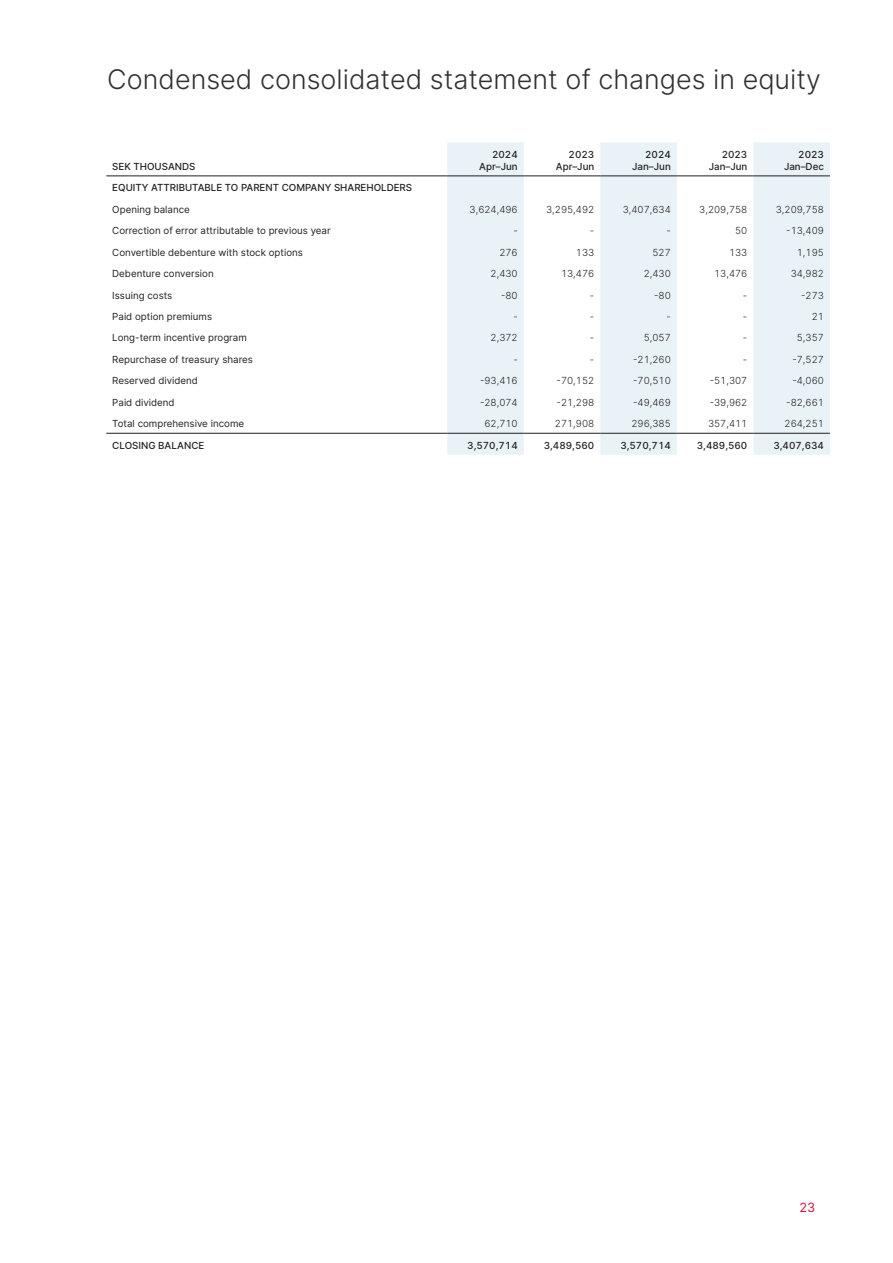
<style>
.page{position:relative;width:893px;height:1263px;background:#fff}
.page>*{position:absolute;margin:0;border:0;box-sizing:border-box;transform-origin:0 0}
.t1{font:300 27px "Inter";color:#313132}
.t2{font:12.75px "Inter";color:#d7123e}
.Siffror_normal{font:300 9.75px "Inter";color:#231f20}
.Table_Text_Left{font:9.75px "Inter";color:#231f20}
.Table_Inter_Regular_Right{font:500 9.75px/12px "Inter";color:#231f20;text-align:right}
.Table_Text_Left_fet{font:500 9.75px "Inter";color:#231f20}
</style>
<div class="page">
<svg style="left:447px;top:142px;width:383px;height:313px;fill:#e9f3f7"></svg>
<hr style="left:106px;top:176px;width:341px;height:1px;background:#231f20">
<hr style="left:447px;top:176px;width:77px;height:1px;background:#231f20">
<hr style="left:524px;top:176px;width:76px;height:1px;background:#231f20">
<hr style="left:600px;top:176px;width:77px;height:1px;background:#231f20">
<hr style="left:677px;top:176px;width:76px;height:1px;background:#231f20">
<hr style="left:753px;top:176px;width:77px;height:1px;background:#231f20">
<hr style="left:106px;top:433px;width:341px;height:1px;background:#231f20">
<hr style="left:447px;top:433px;width:77px;height:1px;background:#231f20">
<hr style="left:524px;top:433px;width:76px;height:1px;background:#231f20">
<hr style="left:600px;top:433px;width:77px;height:1px;background:#231f20">
<hr style="left:677px;top:433px;width:76px;height:1px;background:#231f20">
<hr style="left:753px;top:433px;width:77px;height:1px;background:#231f20">
<h2 class="t1" style="left:107px;top:60px;width:715px">Condensed consolidated statement of changes in equity</h2>
<p class="Table_Text_Left_fet" style="left:112px;top:159px;width:85px">SEK THOUSANDS</p>
<p class="Table_Inter_Regular_Right" style="left:479px;top:148px;width:40px">2024<br>Apr–Jun</p>
<p class="Table_Inter_Regular_Right" style="left:556px;top:148px;width:40px">2023<br>Apr–Jun</p>
<p class="Table_Inter_Regular_Right" style="left:632px;top:148px;width:40px">2024<br>Jan–Jun</p>
<p class="Table_Inter_Regular_Right" style="left:709px;top:148px;width:40px">2023<br>Jan–Jun</p>
<p class="Table_Inter_Regular_Right" style="left:784px;top:148px;width:41px">2023<br>Jan–Dec</p>
<p class="Table_Text_Left_fet" style="left:112px;top:181px;width:301px">EQUITY ATTRIBUTABLE TO PARENT COMPANY SHAREHOLDERS</p>
<p class="Table_Text_Left" style="left:112px;top:202px;width:79px">Opening balance</p>
<p class="Siffror_normal" style="left:470px;top:202px;width:50px">3,624,496</p>
<p class="Siffror_normal" style="left:546px;top:202px;width:50px">3,295,492</p>
<p class="Siffror_normal" style="left:623px;top:202px;width:50px">3,407,634</p>
<p class="Siffror_normal" style="left:699px;top:202px;width:50px">3,209,758</p>
<p class="Siffror_normal" style="left:776px;top:202px;width:50px">3,209,758</p>
<p class="Table_Text_Left" style="left:112px;top:224px;width:220px">Correction of error attributable to previous year</p>
<p class="Siffror_normal" style="left:513px;top:224px;width:6px">-</p>
<p class="Siffror_normal" style="left:590px;top:224px;width:6px">-</p>
<p class="Siffror_normal" style="left:666px;top:224px;width:6px">-</p>
<p class="Siffror_normal" style="left:735px;top:224px;width:14px">50</p>
<p class="Siffror_normal" style="left:786px;top:224px;width:39px">-13,409</p>
<p class="Table_Text_Left" style="left:112px;top:245px;width:192px">Convertible debenture with stock options</p>
<p class="Siffror_normal" style="left:499px;top:245px;width:20px">276</p>
<p class="Siffror_normal" style="left:576px;top:245px;width:20px">133</p>
<p class="Siffror_normal" style="left:652px;top:245px;width:20px">527</p>
<p class="Siffror_normal" style="left:729px;top:245px;width:20px">133</p>
<p class="Siffror_normal" style="left:797px;top:245px;width:29px">1,195</p>
<p class="Table_Text_Left" style="left:112px;top:266px;width:103px">Debenture conversion</p>
<p class="Siffror_normal" style="left:491px;top:267px;width:29px">2,430</p>
<p class="Siffror_normal" style="left:561px;top:267px;width:35px">13,476</p>
<p class="Siffror_normal" style="left:644px;top:267px;width:29px">2,430</p>
<p class="Siffror_normal" style="left:714px;top:267px;width:35px">13,476</p>
<p class="Siffror_normal" style="left:791px;top:267px;width:35px">34,982</p>
<p class="Table_Text_Left" style="left:112px;top:288px;width:62px">Issuing costs</p>
<p class="Siffror_normal" style="left:501px;top:288px;width:18px">-80</p>
<p class="Siffror_normal" style="left:590px;top:288px;width:6px">-</p>
<p class="Siffror_normal" style="left:654px;top:288px;width:18px">-80</p>
<p class="Siffror_normal" style="left:743px;top:288px;width:6px">-</p>
<p class="Siffror_normal" style="left:801px;top:288px;width:24px">-273</p>
<p class="Table_Text_Left" style="left:112px;top:309px;width:101px">Paid option premiums</p>
<p class="Siffror_normal" style="left:513px;top:310px;width:6px">-</p>
<p class="Siffror_normal" style="left:590px;top:310px;width:6px">-</p>
<p class="Siffror_normal" style="left:666px;top:310px;width:6px">-</p>
<p class="Siffror_normal" style="left:743px;top:310px;width:6px">-</p>
<p class="Siffror_normal" style="left:812px;top:310px;width:14px">21</p>
<p class="Table_Text_Left" style="left:112px;top:331px;width:136px">Long-term incentive program</p>
<p class="Siffror_normal" style="left:491px;top:331px;width:29px">2,372</p>
<p class="Siffror_normal" style="left:590px;top:331px;width:6px">-</p>
<p class="Siffror_normal" style="left:644px;top:331px;width:29px">5,057</p>
<p class="Siffror_normal" style="left:743px;top:331px;width:6px">-</p>
<p class="Siffror_normal" style="left:797px;top:331px;width:29px">5,357</p>
<p class="Table_Text_Left" style="left:112px;top:352px;width:142px">Repurchase of treasury shares</p>
<p class="Siffror_normal" style="left:513px;top:352px;width:6px">-</p>
<p class="Siffror_normal" style="left:590px;top:352px;width:6px">-</p>
<p class="Siffror_normal" style="left:633px;top:352px;width:39px">-21,260</p>
<p class="Siffror_normal" style="left:743px;top:352px;width:6px">-</p>
<p class="Siffror_normal" style="left:792px;top:352px;width:33px">-7,527</p>
<p class="Table_Text_Left" style="left:112px;top:374px;width:87px">Reserved dividend</p>
<p class="Siffror_normal" style="left:480px;top:374px;width:39px">-93,416</p>
<p class="Siffror_normal" style="left:557px;top:374px;width:39px">-70,152</p>
<p class="Siffror_normal" style="left:633px;top:374px;width:39px">-70,510</p>
<p class="Siffror_normal" style="left:710px;top:374px;width:39px">-51,307</p>
<p class="Siffror_normal" style="left:792px;top:374px;width:33px">-4,060</p>
<p class="Table_Text_Left" style="left:112px;top:395px;width:64px">Paid dividend</p>
<p class="Siffror_normal" style="left:480px;top:395px;width:39px">-28,074</p>
<p class="Siffror_normal" style="left:557px;top:395px;width:39px">-21,298</p>
<p class="Siffror_normal" style="left:633px;top:395px;width:39px">-49,469</p>
<p class="Siffror_normal" style="left:710px;top:395px;width:39px">-39,962</p>
<p class="Siffror_normal" style="left:786px;top:395px;width:39px">-82,661</p>
<p class="Table_Text_Left" style="left:112px;top:417px;width:133px">Total comprehensive income</p>
<p class="Siffror_normal" style="left:484px;top:417px;width:35px">62,710</p>
<p class="Siffror_normal" style="left:555px;top:417px;width:41px">271,908</p>
<p class="Siffror_normal" style="left:631px;top:417px;width:41px">296,385</p>
<p class="Siffror_normal" style="left:708px;top:417px;width:41px">357,411</p>
<p class="Siffror_normal" style="left:784px;top:417px;width:41px">264,251</p>
<p class="Table_Text_Left_fet" style="left:112px;top:438px;width:94px">CLOSING BALANCE</p>
<p class="Table_Inter_Regular_Right" style="left:467px;top:439px;width:52px">3,570,714</p>
<p class="Table_Inter_Regular_Right" style="left:544px;top:439px;width:52px">3,489,560</p>
<p class="Table_Inter_Regular_Right" style="left:620px;top:439px;width:52px">3,570,714</p>
<p class="Table_Inter_Regular_Right" style="left:697px;top:439px;width:52px">3,489,560</p>
<p class="Table_Inter_Regular_Right" style="left:773px;top:439px;width:52px">3,407,634</p>
<h2 class="t2" style="left:799px;top:1198px;width:17px">23</h2>
</div>
